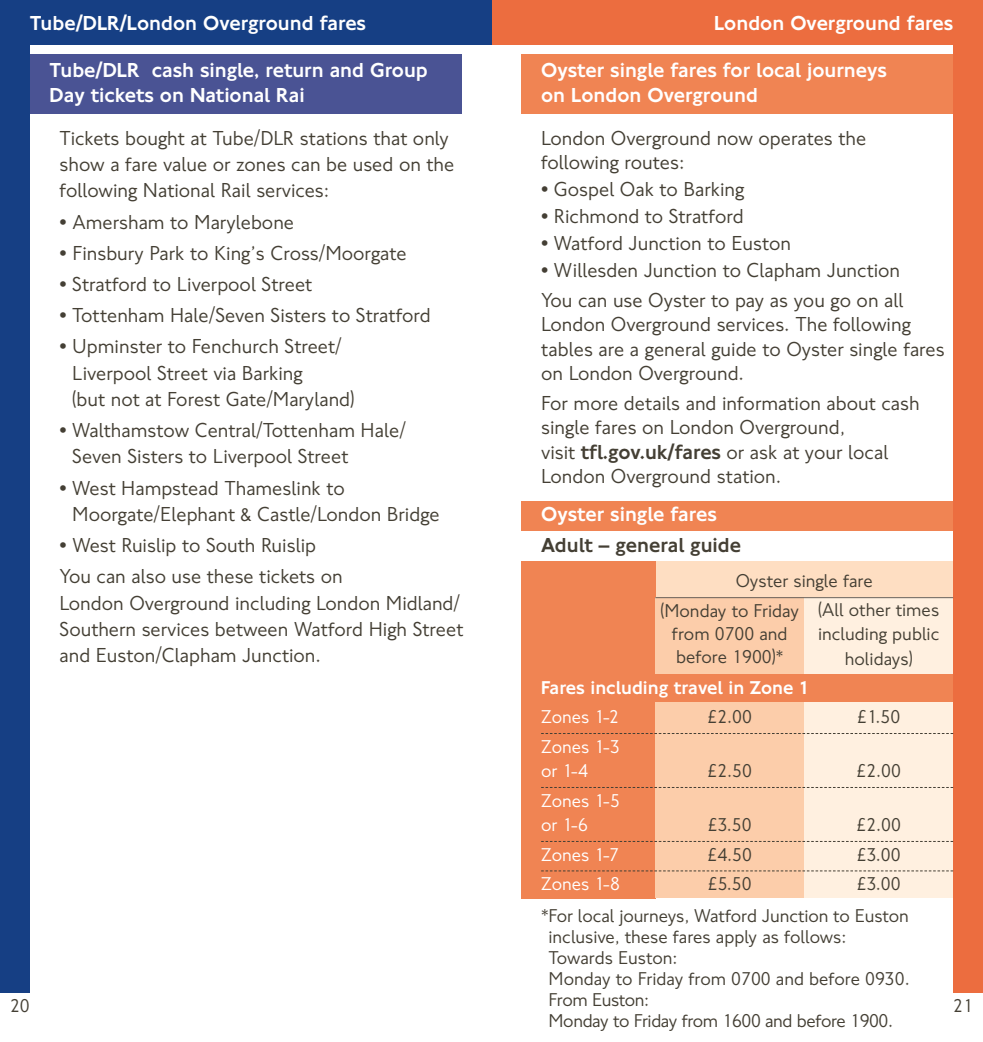
<style>
.page{position:relative;width:983px;height:1042px;background:#fff}
.page>*{position:absolute;margin:0;border:0;box-sizing:border-box;transform-origin:0 0}
.t1{font:21px/26.2px "NJ Font";color:#443f34}
.t2{font:500 21px/24.5px "NJ Font";color:#fff}
.t3{font:500 21px "NJ Font";color:#443f34}
.t4{font:19.25px/21px "NJ Font";color:#443f34}
.t5{font:19.25px/24.5px "NJ Font";color:#fff}
.t6{font:500 19.25px "NJ Font";color:#fff}
.s1{font-weight:500}
</style>
<div class="page">
<div style="left:655px;top:561px;width:297px;height:37px;background:#fedec2"></div>
<div style="left:491px;top:0;width:491px;height:45px;background:#ec6d3f"></div>
<div style="left:952px;top:0;width:30px;height:992px;background:#ec6d3f"></div>
<div style="left:0;top:0;width:491px;height:45px;background:#163f84"></div>
<div style="left:0;top:0;width:30px;height:992px;background:#163f84"></div>
<div style="left:30px;top:55px;width:431px;height:59px;background:#4a5394"></div>
<div style="left:521px;top:55px;width:431px;height:59px;background:#f08453"></div>
<div style="left:521px;top:597px;width:431px;height:301px;background:#fff0e0"></div>
<div style="left:521px;top:561px;width:134px;height:337px;background:#f08453"></div>
<div style="left:655px;top:597px;width:149px;height:301px;background:#fccdaa"></div>
<div style="left:521px;top:674px;width:431px;height:28px;background:#f08453"></div>
<svg style="left:541px;top:733px;width:411px;height:1px"></svg>
<svg style="left:541px;top:787px;width:411px;height:1px"></svg>
<svg style="left:541px;top:841px;width:411px;height:1px"></svg>
<svg style="left:541px;top:870px;width:411px;height:1px"></svg>
<hr style="left:655px;top:597px;width:297px;height:1px;background:#686059">
<div style="left:521px;top:501px;width:431px;height:30px;background:#f08453"></div>
<p class="t2" style="left:30px;top:13px;width:337px">Tube/DLR/London Overground fares</p>
<p class="t2" style="left:714px;top:13px;width:240px">London Overground fares</p>
<p class="t2" style="left:50px;top:60px;width:379px">Tube/DLR cash single, return and Group<br>Day tickets on National Rai</p>
<p class="t2" style="left:541px;top:60px;width:347px">Oyster single fares for local journeys on London Overground</p>
<p class="t1" style="left:60px;top:127px;width:396px">Tickets bought at Tube/DLR stations that only show a fare value or zones can be used on the following National Rail services:</p>
<p class="t1" style="left:60px;top:211px;width:236px">• Amersham to Marylebone</p>
<p class="t1" style="left:60px;top:242px;width:348px">• Finsbury Park to King’s Cross/Moorgate</p>
<p class="t1" style="left:60px;top:273px;width:254px">• Stratford to Liverpool Street</p>
<p class="t1" style="left:60px;top:304px;width:373px">• Tottenham Hale/Seven Sisters to Stratford</p>
<p class="t1" style="left:72px;top:335px;width:284px;text-indent:-13px">• Upminster to Fenchurch Street/<br>Liverpool Street via Barking<br>(but not at Forest Gate/Maryland)</p>
<p class="t1" style="left:72px;top:419px;width:335px;text-indent:-13px">• Walthamstow Central/Tottenham Hale/<br>Seven Sisters to Liverpool Street</p>
<p class="t1" style="left:72px;top:477px;width:369px;text-indent:-13px">• West Hampstead Thameslink to<br>Moorgate/Elephant &amp; Castle/London Bridge</p>
<p class="t1" style="left:60px;top:532px;width:285px;line-height:31.2px">• West Ruislip to South Ruislip<br>You can also use these tickets on</p>
<p class="t1" style="left:60px;top:592px;width:405px">London Overground including London Midland/<br>Southern services between Watford High Street and Euston/Clapham Junction.</p>
<p class="t4" style="left:10px;top:997px;width:21px">20</p>
<p class="t1" style="left:541px;top:128px;width:326px;line-height:24.5px">London Overground now operates the following routes:</p>
<p class="t1" style="left:541px;top:178px;width:205px">• Gospel Oak to Barking</p>
<p class="t1" style="left:541px;top:205px;width:204px">• Richmond to Stratford</p>
<p class="t1" style="left:541px;top:232px;width:251px">• Watford Junction to Euston</p>
<p class="t1" style="left:541px;top:258px;width:364px;line-height:29.4px">• Willesden Junction to Clapham Junction<br>You can use Oyster to pay as you go on all</p>
<p class="t1" style="left:541px;top:314px;width:405px;line-height:24.5px">London Overground services. The following tables are a general guide to Oyster single fares on London Overground.</p>
<p class="t1" style="left:541px;top:393px;width:380px;line-height:24.5px">For more details and information about cash single fares on London Overground,<br>visit <span class="s1">tfl.gov.uk/fares</span> or ask at your local London Overground station.</p>
<p class="t2" style="left:541px;top:504px;width:177px">Oyster single fares</p>
<p class="t3" style="left:541px;top:538px;width:201px">Adult – general guide</p>
<p class="t4" style="left:660px;top:568px;width:214px;line-height:29.9px;text-indent:75px">Oyster single fare (Monday to Friday</p>
<p class="t4" style="left:671px;top:624px;width:117px;line-height:22.8px">from 0700 and before 1900)*</p>
<p class="t4" style="left:817px;top:599px;width:123px;line-height:24.5px;text-align:center">(All other times including public holidays)</p>
<p class="t6" style="left:541px;top:681px;width:269px">Fares including travel in Zone 1</p>
<p class="t5" style="left:541px;top:706px;width:79px">Zones 1-2</p>
<p class="t4" style="left:707px;top:708px;width:46px">£2.00</p>
<p class="t4" style="left:856px;top:708px;width:45px">£1.50</p>
<p class="t5" style="left:541px;top:736px;width:80px">Zones 1-3 or 1-4</p>
<p class="t4" style="left:707px;top:762px;width:46px">£2.50</p>
<p class="t4" style="left:856px;top:762px;width:46px">£2.00</p>
<p class="t5" style="left:541px;top:790px;width:80px">Zones 1-5 or 1-6</p>
<p class="t4" style="left:707px;top:816px;width:45px">£3.50</p>
<p class="t4" style="left:856px;top:816px;width:46px">£2.00</p>
<p class="t5" style="left:541px;top:844px;width:79px">Zones 1-7</p>
<p class="t4" style="left:707px;top:845px;width:46px">£4.50</p>
<p class="t4" style="left:856px;top:845px;width:45px">£3.00</p>
<p class="t5" style="left:541px;top:873px;width:80px">Zones 1-8</p>
<p class="t4" style="left:707px;top:875px;width:45px">£5.50</p>
<p class="t4" style="left:856px;top:875px;width:45px">£3.00</p>
<p class="t4" style="left:548px;top:906px;width:362px;text-indent:-7px">*For local journeys, Watford Junction to Euston inclusive, these fares apply as follows:<br>Towards Euston:<br>Monday to Friday from 0700 and before 0930.<br>From Euston:<br>Monday to Friday from 1600 and before 1900.</p>
<p class="t4" style="left:952px;top:997px;width:21px">21</p>
</div>
